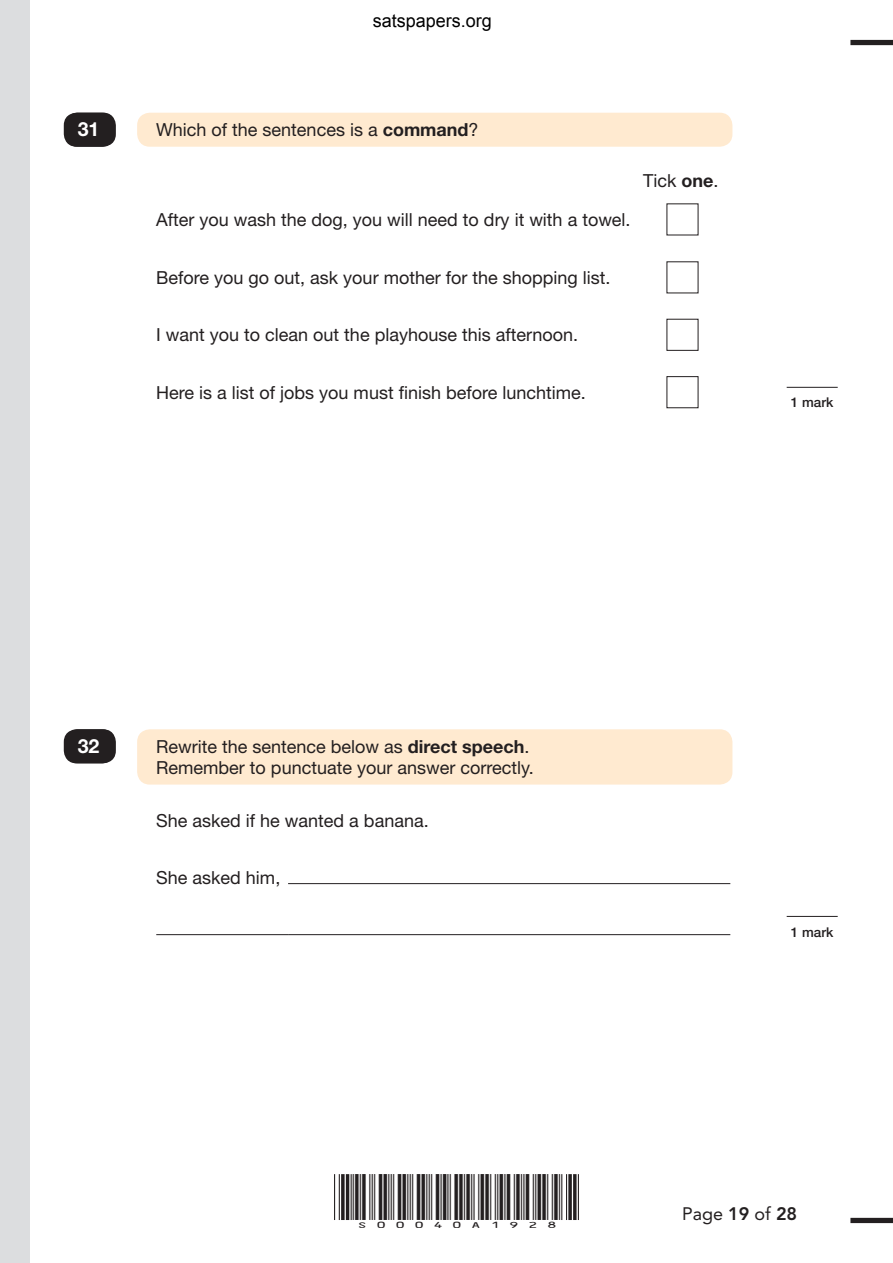
<style>
.page{position:relative;width:893px;height:1263px;background:#fff}
.page>*{position:absolute;margin:0;border:0;box-sizing:border-box;transform-origin:0 0}
.QUESTION_number{font:700 19.5px "Helvetica Neue LT Std";color:#fff}
.t1{font:18px/21px "Helvetica Neue LT Std";color:#231f20}
.t2{font:18px "Arial";color:#000}
.t3{font:18px "Avenir LT Std";color:#231f20}
.t4{font:15px "ID Automation HC39 M";color:#231f20;scale:1.3 1}
.t5{font:500 13.5px "Helvetica Neue LT Std";color:#231f20}
.s1{font-weight:700}
.s2{font-weight:800}
</style>
<div class="page">
<div style="left:0;top:0;width:30px;height:1263px;background:#dcdddf"></div>
<div style="left:137px;top:113px;width:595px;height:34px;background:#ffead0;border-radius:13px"></div>
<div style="left:666px;top:376px;width:32px;height:32px;border:1px solid #231f20"></div>
<svg style="left:65px;top:113px;width:51px;height:34px"></svg>
<hr style="left:787px;top:387px;width:51px;height:1px;background:#231f20">
<div style="left:64px;top:113px;width:51px;height:34px;background:#231f20;border-radius:13px"></div>
<svg style="left:65px;top:729px;width:51px;height:34px"></svg>
<div style="left:137px;top:729px;width:595px;height:55px;background:#ffead0;border-radius:13px"></div>
<hr style="left:288px;top:883px;width:442px;height:1px;background:#231f20">
<hr style="left:156px;top:934px;width:132px;height:1px;background:#231f20">
<hr style="left:288px;top:934px;width:442px;height:1px;background:#231f20">
<hr style="left:787px;top:916px;width:51px;height:1px;background:#231f20">
<div style="left:64px;top:729px;width:51px;height:34px;background:#231f20;border-radius:13px"></div>
<div style="left:850px;top:1218px;width:43px;height:5px;background:#231f20"></div>
<div style="left:850px;top:40px;width:43px;height:5px;background:#231f20"></div>
<hr style="left:351px;top:1174px;width:1px;height:46px;background:#231f20">
<hr style="left:339px;top:1174px;width:1px;height:46px;background:#231f20">
<hr style="left:334px;top:1174px;width:1px;height:46px;background:#231f20">
<hr style="left:346px;top:1174px;width:3px;height:46px;background:#231f20">
<svg style="left:341px;top:1174px;width:4px;height:46px"></svg>
<hr style="left:578px;top:1174px;width:1px;height:46px;background:#231f20">
<hr style="left:566px;top:1174px;width:1px;height:46px;background:#231f20">
<hr style="left:561px;top:1174px;width:1px;height:46px;background:#231f20">
<svg style="left:573px;top:1174px;width:4px;height:46px"></svg>
<svg style="left:568px;top:1174px;width:4px;height:46px"></svg>
<p class="QUESTION_number" style="left:77px;top:117px;width:28px">XX</p>
<p class="QUESTION_number" style="left:78px;top:117px;width:23px">31</p>
<p class="t2" style="left:373px;top:12px;width:120px">satspapers.org</p>
<p class="t1" style="left:156px;top:119px;width:324px">Which of the sentences is a <span class="s1">command</span>?</p>
<p class="t1" style="left:156px;top:209px;width:476px">After you wash the dog, you will need to dry it with a towel.</p>
<p class="t1" style="left:643px;top:169px;width:77px">Tick <span class="s1">one</span>.</p>
<p class="t1" style="left:156px;top:267px;width:456px">Before you go out, ask your mother for the shopping list.</p>
<p class="t1" style="left:156px;top:324px;width:423px">I want you to clean out the playhouse this afternoon.</p>
<p class="t1" style="left:156px;top:381px;width:431px">Here is a list of jobs you must finish before lunchtime.</p>
<p class="t5" style="left:791px;top:395px;width:44px">1 mark</p>
<p class="QUESTION_number" style="left:78px;top:734px;width:23px">32</p>
<p class="QUESTION_number" style="left:84px;top:734px;width:12px">x</p>
<p class="t1" style="left:156px;top:736px;width:379px">Rewrite the sentence below as <span class="s1">direct speech</span>.<br>Remember to punctuate your answer correctly.</p>
<p class="t1" style="left:156px;top:809px;width:274px">She asked if he wanted a banana.</p>
<p class="t1" style="left:156px;top:866px;width:126px">She asked him,</p>
<p class="t4" style="left:353px;top:1206px;width:162px">S00040A1928</p>
<p class="t5" style="left:791px;top:924px;width:44px">1 mark</p>
<p class="t3" style="left:682px;top:1204px;width:117px">Page <span class="s2">19</span> of <span class="s2">28</span></p>
</div>
